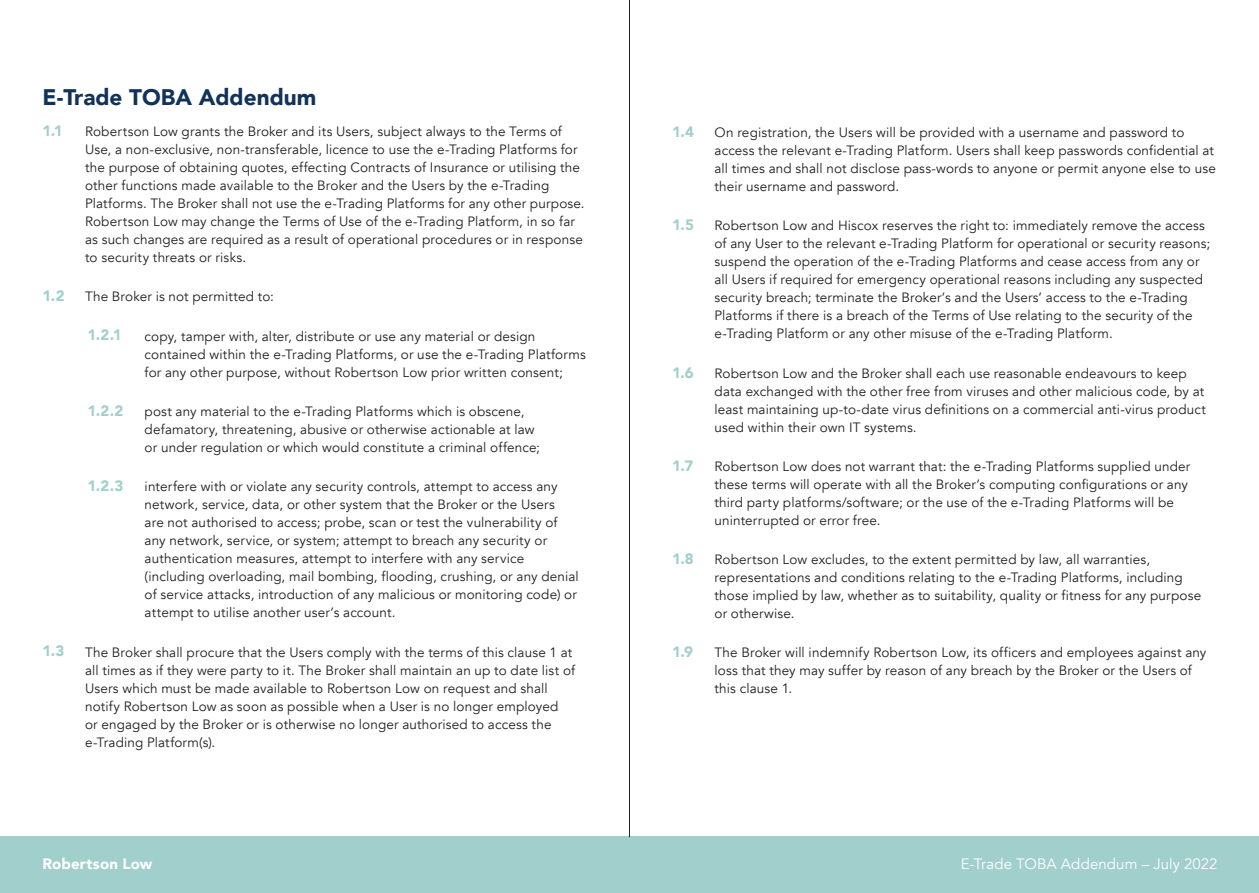
<style>
.page{position:relative;width:1259px;height:893px;background:#fff}
.page>*{position:absolute;margin:0;border:0;box-sizing:border-box;transform-origin:0 0}
.t1{font:900 22.5px "Avenir";color:#11335b}
.Body_Copy{font:900 15px "Avenir";color:#a0cfcc}
.t2{font:15px "Avenir";letter-spacing:.005em;color:#fff}
.t3{font:900 15px "Avenir";letter-spacing:.01em;color:#fff}
.Body_Copy-2{font:13.5px/18px "Avenir";letter-spacing:.01em;color:#231f20}
.Indented_copy{font:13.5px/18px "Avenir";letter-spacing:.01em;color:#231f20}
</style>
<div class="page">
<div style="left:0;top:836px;width:1259px;height:57px;background:#a0cfcc"></div>
<hr style="left:629px;top:0;width:1px;height:837px;background:#231f20">
<p class="t1" style="left:43px;top:78px;width:275px">E-Trade TOBA Addendum</p>
<p class="Body_Copy-2" style="left:85px;top:123px;width:501px">Robertson Low grants the Broker and its Users, subject always to the Terms of Use, a non-exclusive, non-transferable, licence to use the e-Trading Platforms for the purpose of obtaining quotes, effecting Contracts of Insurance or utilising the other functions made available to the Broker and the Users by the e-Trading Platforms. The Broker shall not use the e-Trading Platforms for any other purpose.<br>Robertson Low may change the Terms of Use of the e-Trading Platform, in so far as such changes are required as a result of operational procedures or in response to security threats or risks.</p>
<p class="Body_Copy-2" style="left:85px;top:288px;width:190px">The Broker is not permitted to:</p>
<p class="Indented_copy" style="left:145px;top:327px;width:443px">copy, tamper with, alter, distribute or use any material or design contained within the e-Trading Platforms, or use the e-Trading Platforms for any other purpose, without Robertson Low prior written consent;</p>
<p class="Indented_copy" style="left:145px;top:403px;width:397px">post any material to the e-Trading Platforms which is obscene, defamatory, threatening, abusive or otherwise actionable at law or under regulation or which would constitute a criminal offence;</p>
<p class="Indented_copy" style="left:145px;top:478px;width:435px">interfere with or violate any security controls, attempt to access any network, service, data, or other system that the Broker or the Users<br>are not authorised to access; probe, scan or test the vulnerability of any network, service, or system; attempt to breach any security or authentication measures, attempt to interfere with any service (including overloading, mail bombing, flooding, crushing, or any denial of service attacks, introduction of any malicious or monitoring code) or attempt to utilise another user’s account.</p>
<p class="Body_Copy-2" style="left:85px;top:643px;width:491px">The Broker shall procure that the Users comply with the terms of this clause 1 at all times as if they were party to it. The Broker shall maintain an up to date list of Users which must be made available to Robertson Low on request and shall notify Robertson Low as soon as possible when a User is no longer employed<br>or engaged by the Broker or is otherwise no longer authorised to access the e-Trading Platform(s).</p>
<p class="Body_Copy" style="left:43px;top:118px;width:22px">1.1</p>
<p class="Body_Copy-2" style="left:714px;top:124px;width:503px">On registration, the Users will be provided with a username and password to access the relevant e-Trading Platform. Users shall keep passwords confidential at all times and shall not disclose pass-words to anyone or permit anyone else to use their username and password.</p>
<p class="Body_Copy-2" style="left:714px;top:217px;width:497px">Robertson Low and Hiscox reserves the right to: immediately remove the access of any User to the relevant e-Trading Platform for operational or security reasons; suspend the operation of the e-Trading Platforms and cease access from any or all Users if required for emergency operational reasons including any suspected security breach; terminate the Broker’s and the Users’ access to the e-Trading Platforms if there is a breach of the Terms of Use relating to the security of the e-Trading Platform or any other misuse of the e-Trading Platform.</p>
<p class="Body_Copy-2" style="left:714px;top:364px;width:493px">Robertson Low and the Broker shall each use reasonable endeavours to keep data exchanged with the other free from viruses and other malicious code, by at least maintaining up-to-date virus definitions on a commercial anti-virus product used within their own IT systems.</p>
<p class="Body_Copy-2" style="left:714px;top:457px;width:477px">Robertson Low does not warrant that: the e-Trading Platforms supplied under these terms will operate with all the Broker’s computing configurations or any third party platforms/software; or the use of the e-Trading Platforms will be uninterrupted or error free.</p>
<p class="Body_Copy-2" style="left:714px;top:551px;width:488px">Robertson Low excludes, to the extent permitted by law, all warranties, representations and conditions relating to the e-Trading Platforms, including those implied by law, whether as to suitability, quality or fitness for any purpose or otherwise.</p>
<p class="Body_Copy-2" style="left:714px;top:644px;width:493px">The Broker will indemnify Robertson Low, its officers and employees against any loss that they may suffer by reason of any breach by the Broker or the Users of this clause 1.</p>
<p class="Body_Copy" style="left:672px;top:119px;width:23px">1.4</p>
<p class="Body_Copy" style="left:672px;top:212px;width:23px">1.5</p>
<p class="Body_Copy" style="left:43px;top:283px;width:24px">1.2</p>
<p class="Body_Copy" style="left:87px;top:322px;width:36px">1.2.1</p>
<p class="Body_Copy" style="left:672px;top:359px;width:23px">1.6</p>
<p class="Body_Copy" style="left:87px;top:398px;width:38px">1.2.2</p>
<p class="Body_Copy" style="left:672px;top:453px;width:23px">1.7</p>
<p class="Body_Copy" style="left:87px;top:473px;width:37px">1.2.3</p>
<p class="Body_Copy" style="left:672px;top:546px;width:23px">1.8</p>
<p class="Body_Copy" style="left:43px;top:638px;width:23px">1.3</p>
<p class="Body_Copy" style="left:672px;top:639px;width:23px">1.9</p>
<p class="t3" style="left:43px;top:851px;width:111px">Robertson Low</p>
<p class="t2" style="left:960px;top:855px;width:258px">E-Trade TOBA Addendum – July 2022</p>
</div>
